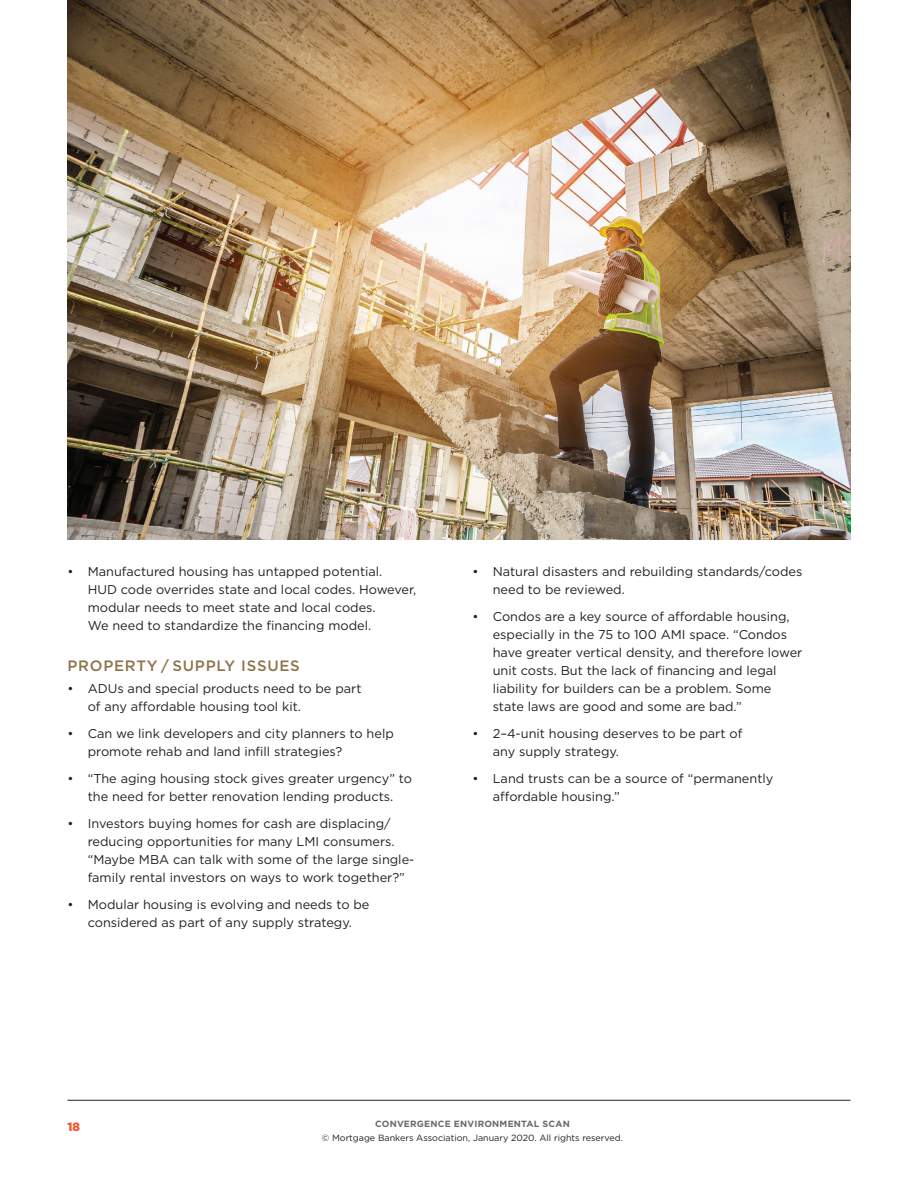
<style>
.page{position:relative;width:918px;height:1188px;background:#fff}
.page>*{position:absolute;margin:0;border:0;box-sizing:border-box;transform-origin:0 0}
.t1{font:500 15px "Gotham";letter-spacing:.05em;color:#8d734a}
.t2{font:12.75px/18px "Gotham";color:#231f20}
.t3{font:900 12px "Gotham";color:#f15929}
.t4{font:9px "Gotham";color:#231f20}
.t5{font:700 9px "Gotham";letter-spacing:.025em;color:#676a6e}
</style>
<div class="page">
<hr style="left:68px;top:1100px;width:782px;height:1px;background:#231f20">
<img style="left:68px;top:0;width:782px;height:540px">
<p class="t2" style="left:88px;top:562px;width:330px;text-indent:-20px">• Manufactured housing has untapped potential.<br>HUD code overrides state and local codes. However, modular needs to meet state and local codes.<br>We need to standardize the financing model.</p>
<p class="t1" style="left:68px;top:655px;width:234px">PROPERTY / SUPPLY ISSUES</p>
<p class="t2" style="left:88px;top:679px;width:275px;text-indent:-20px">• ADUs and special products need to be part of any affordable housing tool kit.</p>
<p class="t2" style="left:88px;top:724px;width:308px;text-indent:-20px">• Can we link developers and city planners to help promote rehab and land infill strategies?</p>
<p class="t2" style="left:68px;top:769px;width:346px;text-align:center">• “The aging housing stock gives greater urgency” to the need for better renovation lending products.</p>
<p class="t2" style="left:88px;top:814px;width:328px;text-indent:-20px">• Investors buying homes for cash are displacing/ reducing opportunities for many LMI consumers. “Maybe MBA can talk with some of the large single&shy;family rental investors on ways to work together?”</p>
<p class="t2" style="left:68px;top:895px;width:303px;text-align:center">• Modular housing is evolving and needs to be considered as part of any supply strategy.</p>
<p class="t2" style="left:493px;top:562px;width:311px;text-indent:-20px">• Natural disasters and rebuilding standards/codes need to be reviewed.</p>
<p class="t2" style="left:493px;top:607px;width:311px;text-indent:-20px">• Condos are a key source of affordable housing, especially in the 75 to 100 AMI space. “Condos have greater vertical density, and therefore lower unit costs. But the lack of financing and legal liability for builders can be a problem. Some state laws are good and some are bad.”</p>
<p class="t2" style="left:493px;top:724px;width:251px;text-indent:-20px">• 2–4-unit housing deserves to be part of any supply strategy.</p>
<p class="t2" style="left:493px;top:769px;width:282px;text-indent:-20px">• Land trusts can be a source of “permanently affordable housing.”</p>
<p class="t3" style="left:68px;top:1118px;width:14px">18</p>
<p class="t5" style="left:375px;top:1118px;width:196px">CONVERGENCE ENVIRONMENTAL SCAN</p>
<p class="t4" style="left:322px;top:1132px;width:303px">© Mortgage Bankers Association, January 2020. All rights reserved.</p>
</div>
